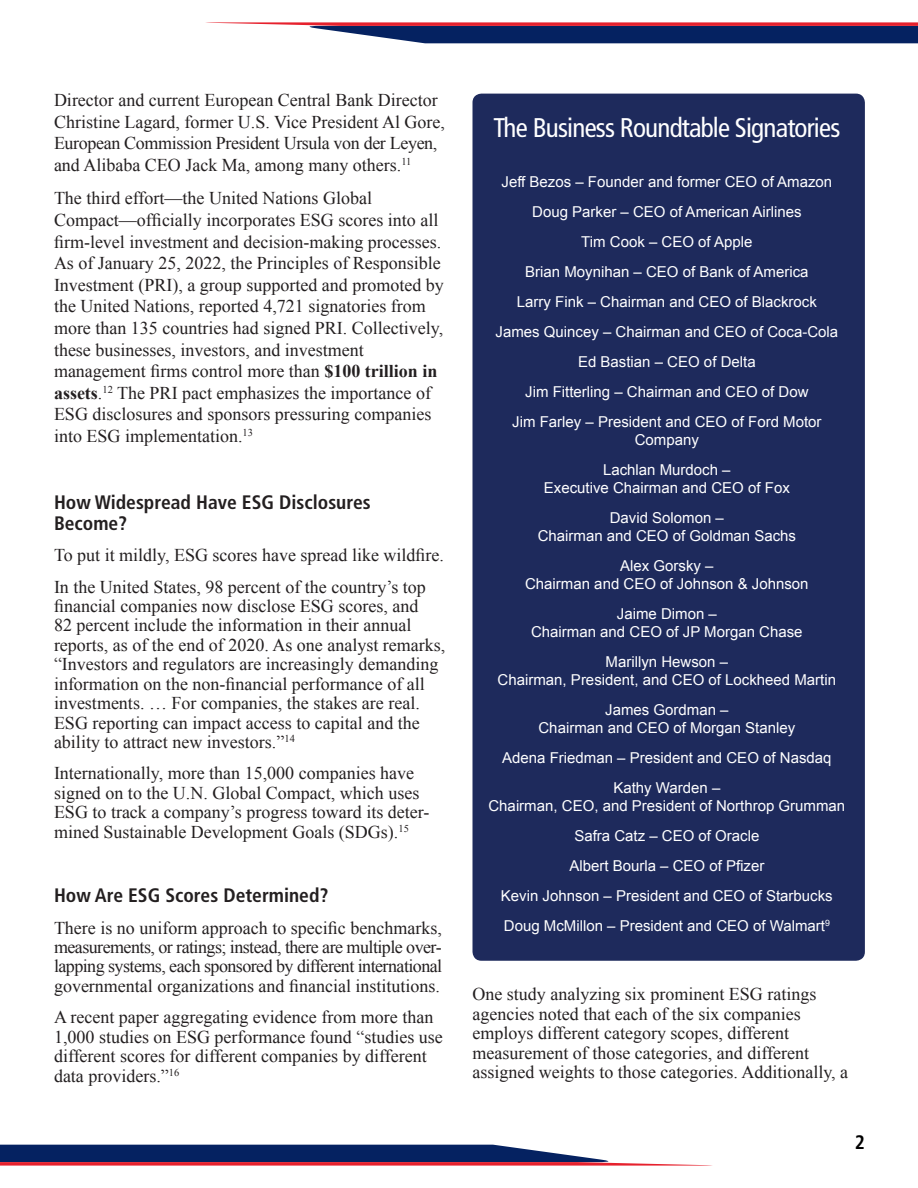
<style>
.page{position:relative;width:918px;height:1188px;background:#fff}
.page>*{position:absolute;margin:0;border:0;box-sizing:border-box;transform-origin:0 0}
.t1{font:condensed 27px "Frutiger LT Std";letter-spacing:-.03em;color:#fff}
.t2{font:700 condensed 19.5px/21px "Frutiger LT Std";color:#231f20}
.t3{font:700 condensed 19.5px "Frutiger LT Std";color:#000}
.t4{font:18px/19.5px "Times New Roman";color:#231f20}
.t5{font:15px/18px "Arial";color:#fff;text-align:center}
.s1{font-weight:700}
</style>
<div class="page">
<svg style="left:0;top:1145px;width:712px;height:21px"></svg>
<svg style="left:206px;top:22px;width:711px;height:21px"></svg>
<div style="left:472px;top:94px;width:393px;height:867px;background:#1e2a5c;border-radius:9px"></div>
<p class="t4" style="left:54px;top:89px;width:392px;line-height:21.6px">Director and current European Central Bank Director Christine Lagard, former U.S. Vice President Al Gore, European Commission President Ursula von der Leyen, and Alibaba CEO Jack Ma, among many others.<sup>11</sup></p>
<p class="t4" style="left:54px;top:187px;width:391px;line-height:21.6px">The third effort—the United Nations Global Compact—officially incorporates ESG scores into all firm-level investment and decision-making processes.<br>As of January 25, 2022, the Principles of Responsible Investment (PRI), a group supported and promoted by the United Nations, reported 4,721 signatories from more than 135 countries had signed PRI. Collectively, these businesses, investors, and investment management firms control more than <span class="s1">$100 trillion in assets</span>.<sup>12</sup> The PRI pact emphasizes the importance of ESG disclosures and sponsors pressuring companies into ESG implementation.<sup>13</sup></p>
<p class="t2" style="left:54px;top:491px;width:318px">How Widespread Have ESG Disclosures<br>Become?</p>
<p class="t4" style="left:54px;top:545px;width:392px">To put it mildly, ESG scores have spread like wildfire.</p>
<p class="t4" style="left:54px;top:577px;width:393px">In the United States, 98 percent of the country’s top financial companies now disclose ESG scores, and<br>82 percent include the information in their annual reports, as of the end of 2020. As one analyst remarks, “Investors and regulators are increasingly demanding information on the non-financial performance of all investments. … For companies, the stakes are real.<br>ESG reporting can impact access to capital and the ability to attract new investors.”<sup>14</sup></p>
<p class="t4" style="left:54px;top:763px;width:377px">Internationally, more than 15,000 companies have signed on to the U.N. Global Compact, which uses ESG to track a company’s progress toward its deter&shy;mined Sustainable Development Goals (SDGs).<sup>15</sup></p>
<p class="t2" style="left:54px;top:885px;width:276px">How Are ESG Scores Determined?</p>
<p class="t4" style="left:54px;top:918px;width:390px;text-align:justify">There is no uniform approach to specific benchmarks, measurements, or ratings; instead, there are multiple over&shy;lapping systems, each sponsored by different international governmental organizations and financial institutions.</p>
<p class="t4" style="left:54px;top:1007px;width:390px">A recent paper aggregating evidence from more than 1,000 studies on ESG performance found “studies use different scores for different companies by different data providers.”<sup>16</sup></p>
<p class="t1" style="left:493px;top:112px;width:348px">The Business Roundtable Signatories</p>
<p class="t5" style="left:502px;top:173px;width:332px">Jeff Bezos – Founder and former CEO of Amazon</p>
<p class="t5" style="left:532px;top:203px;width:271px">Doug Parker – CEO of American Airlines</p>
<p class="t5" style="left:581px;top:233px;width:173px">Tim Cook – CEO of Apple</p>
<p class="t5" style="left:525px;top:263px;width:285px">Brian Moynihan – CEO of Bank of America</p>
<p class="t5" style="left:517px;top:293px;width:302px">Larry Fink – Chairman and CEO of Blackrock</p>
<p class="t5" style="left:496px;top:323px;width:344px">James Quincey – Chairman and CEO of Coca-Cola</p>
<p class="t5" style="left:578px;top:353px;width:179px">Ed Bastian – CEO of Delta</p>
<p class="t5" style="left:525px;top:383px;width:285px">Jim Fitterling – Chairman and CEO of Dow</p>
<p class="t5" style="left:512px;top:413px;width:311px">Jim Farley – President and CEO of Ford Motor<br>Company</p>
<p class="t5" style="left:544px;top:461px;width:247px">Lachlan Murdoch –<br>Executive Chairman and CEO of Fox</p>
<p class="t5" style="left:538px;top:509px;width:260px">David Solomon –<br>Chairman and CEO of Goldman Sachs</p>
<p class="t5" style="left:525px;top:557px;width:285px">Alex Gorsky –<br>Chairman and CEO of Johnson &amp; Johnson</p>
<p class="t5" style="left:531px;top:605px;width:273px">Jaime Dimon –<br>Chairman and CEO of JP Morgan Chase</p>
<p class="t5" style="left:498px;top:653px;width:340px">Marillyn Hewson –<br>Chairman, President, and CEO of Lockheed Martin</p>
<p class="t5" style="left:539px;top:701px;width:258px">James Gordman –<br>Chairman and CEO of Morgan Stanley</p>
<p class="t5" style="left:502px;top:749px;width:331px">Adena Friedman – President and CEO of Nasdaq</p>
<p class="t5" style="left:488px;top:779px;width:358px">Kathy Warden –<br>Chairman, CEO, and President of Northrop Grumman</p>
<p class="t5" style="left:574px;top:827px;width:187px">Safra Catz – CEO of Oracle</p>
<p class="t5" style="left:569px;top:857px;width:197px">Albert Bourla – CEO of Pfizer</p>
<p class="t5" style="left:501px;top:887px;width:333px">Kevin Johnson – President and CEO of Starbucks</p>
<p class="t5" style="left:504px;top:917px;width:328px">Doug McMillon – President and CEO of Walmart<sup>9</sup></p>
<p class="t4" style="left:472px;top:984px;width:377px">One study analyzing six prominent ESG ratings agencies noted that each of the six companies employs different category scopes, different measurement of those categories, and different assigned weights to those categories. Additionally, a</p>
<p class="t3" style="left:855px;top:1130px;width:12px">2</p>
</div>
